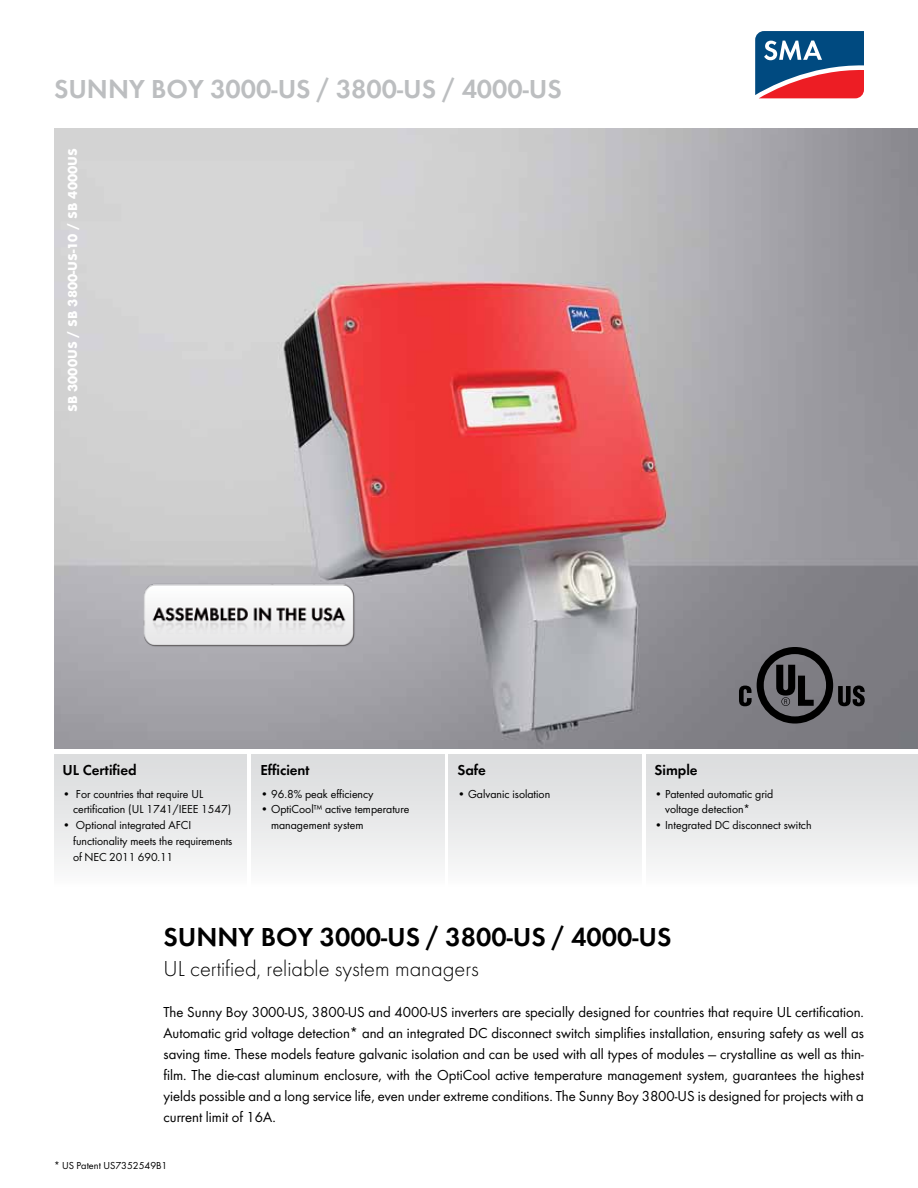
<style>
.page{position:relative;width:918px;height:1188px;background:#fff}
.page>*{position:absolute;margin:0;border:0;box-sizing:border-box;transform-origin:0 0}
.t1{font:600 27px "SMA Futura Global";color:#bcbec0}
.t2{font:600 27px "SMA Futura Global";color:#000}
.t3{font:22.5px "SMA Futura Global Light";color:#000}
.t4{font:15px/21px "SMA Futura Global";color:#000;text-align:justify}
.t5{font:600 15px "SMA Futura Global";color:#000}
.t6{font:12px/15.8px "SMA Futura Global";color:#000}
.t7{font:700 12px "SMA Futura";color:#fff}
.t8{font:10.5px "SMA Futura Global";color:#000}
</style>
<div class="page">
<div style="left:252px;top:752px;width:193px;height:135px;background:linear-gradient(to bottom,#d8dadb,#fafafa)"></div>
<div style="left:54px;top:752px;width:193px;height:135px;background:linear-gradient(to bottom,#d8dadb,#fafafa)"></div>
<div style="left:449px;top:752px;width:193px;height:135px;background:linear-gradient(to bottom,#d8dadb,#fafafa)"></div>
<div style="left:646px;top:752px;width:272px;height:135px;background:linear-gradient(to bottom,#d8dadb,#fafafa)"></div>
<img style="left:54px;top:129px;width:864px;height:620px">
<hr style="left:54px;top:749px;width:864px;height:4px;background:#fff">
<svg style="left:755px;top:31px;width:109px;height:67px;background:#655879"></svg>
<svg style="left:739px;top:647px;width:126px;height:77px;background:#5a595e"></svg>
<img style="left:90px;top:574px;width:316px;height:84px">
<h1 class="t1" style="left:54px;top:73px;width:509px">SUNNY BOY 3000-US / 3800-US / 4000-US</h1>
<p class="t7" style="left:65px;top:412px;width:265px;rotate:-90deg">SB 3000US / SB 3800-US-10 / SB 4000US</p>
<p class="t5" style="left:63px;top:761px;width:76px">UL Certified</p>
<p class="t6" style="left:73px;top:786px;width:160px;text-indent:-11px">• For countries that require UL certification (UL 1741/IEEE 1547)</p>
<p class="t6" style="left:73px;top:817px;width:161px;text-indent:-11px">• Optional integrated AFCI functionality meets the requirements of NEC 2011 690.11</p>
<p class="t5" style="left:260px;top:761px;width:51px">Efficient</p>
<p class="t6" style="left:260px;top:786px;width:115px">• 96.8% peak efficiency</p>
<p class="t6" style="left:271px;top:801px;width:140px;text-indent:-11px">• OptiCool™ active temperature management system</p>
<p class="t5" style="left:457px;top:761px;width:30px">Safe</p>
<p class="t6" style="left:457px;top:786px;width:94px">• Galvanic isolation</p>
<p class="t5" style="left:655px;top:761px;width:45px">Simple</p>
<p class="t6" style="left:665px;top:786px;width:110px;text-indent:-11px">• Patented automatic grid voltage detection*</p>
<p class="t6" style="left:655px;top:817px;width:159px">• Integrated DC disconnect switch</p>
<h1 class="t2" style="left:163px;top:921px;width:509px">SUNNY BOY 3000-US / 3800-US / 4000-US</h1>
<h2 class="t3" style="left:163px;top:955px;width:317px">UL certified, reliable system managers</h2>
<p class="t4" style="left:163px;top:1002px;width:702px">The Sunny Boy 3000-US, 3800-US and 4000-US inverters are specially designed for countries that require UL certification.<br>Automatic grid voltage detection* and an integrated DC disconnect switch simplifies installation, ensuring safety as well as saving time. These models feature galvanic isolation and can be used with all types of modules — crystalline as well as thin&shy;film. The die-cast aluminum enclosure, with the OptiCool active temperature management system, guarantees the highest yields possible and a long service life, even under extreme conditions. The Sunny Boy 3800-US is designed for projects with a current limit of 16A.</p>
<p class="t8" style="left:54px;top:1159px;width:115px">* US Patent US7352549B1</p>
</div>
